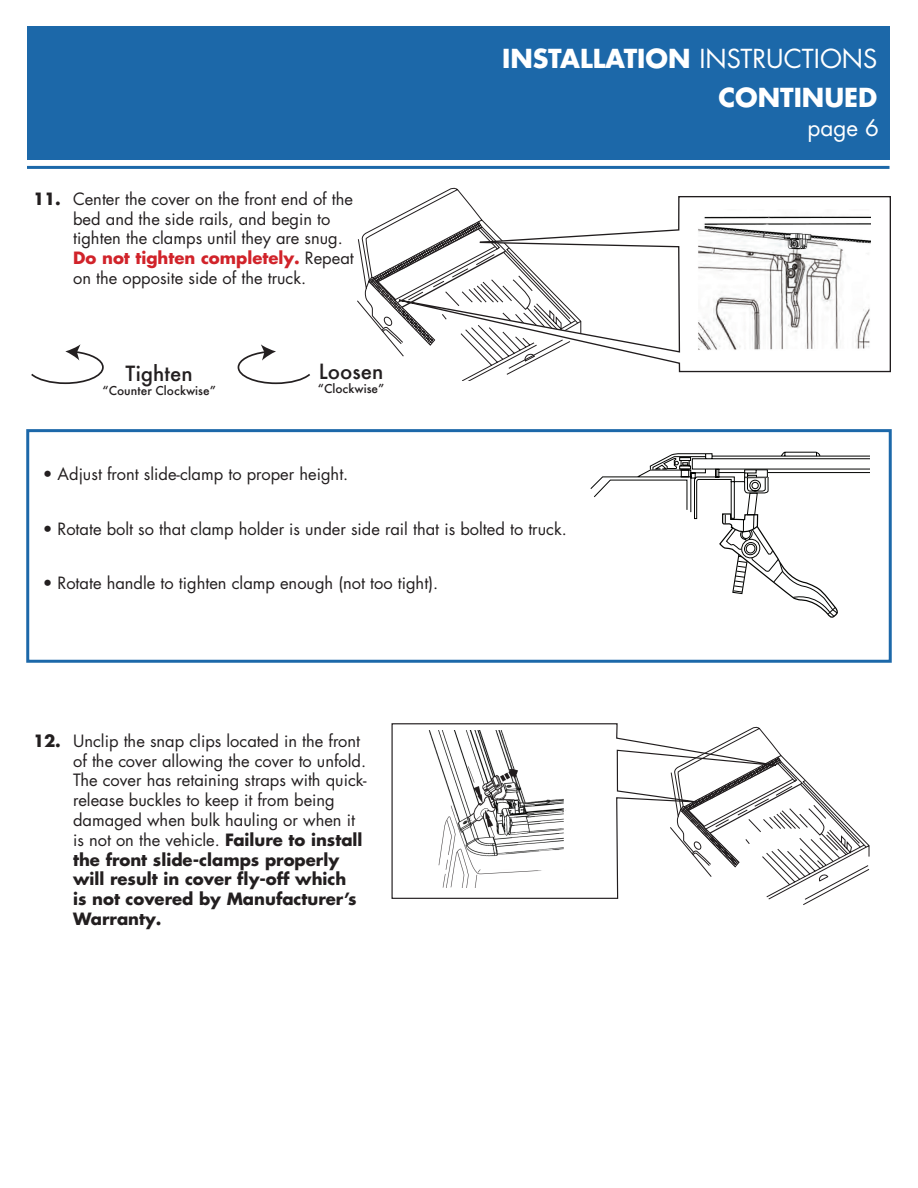
<style>
.page{position:relative;width:918px;height:1188px;background:#fff}
.page>*{position:absolute;margin:0;border:0;box-sizing:border-box;transform-origin:0 0}
.t1{font:700 25.5px "Futura LT Pro";color:#fff}
.t2{font:22.5px "Futura LT Pro";color:#fff}
.t3{font:500 20.55px "Futura";color:#231f20}
.Numbered_Bullets{font:16.5px/19.8px "Futura LT Pro";color:#231f20}
.t4{font:700 16.5px "Futura LT Pro";color:#231f20}
.t5{font:500 12px "Futura";color:#231f20}
.s1{font-weight:400}
.s2{font-weight:700;color:#d1232a}
.s3{font-weight:700}
</style>
<div class="page">
<div style="left:26px;top:429px;width:866px;height:234px;border:3px solid #1c68a9"></div>
<svg style="left:31px;top:344px;width:73px;height:41px"></svg>
<svg style="left:237px;top:344px;width:73px;height:41px"></svg>
<hr style="left:27px;top:166px;width:863px;height:3px;background:#1c68a9">
<svg style="left:357px;top:188px;width:154px;height:192px"></svg>
<svg style="left:397px;top:195px;width:494px;height:178px"></svg>
<img style="left:696px;top:209px;width:175px;height:147px">
<svg style="left:392px;top:723px;width:277px;height:176px"></svg>
<svg style="left:669px;top:726px;width:200px;height:179px"></svg>
<img style="left:424px;top:731px;width:148px;height:156px">
<svg style="left:590px;top:452px;width:279px;height:166px"></svg>
<div style="left:27px;top:26px;width:863px;height:133px;background:#1c68a9"></div>
<p class="t1" style="left:502px;top:39px;width:377px">INSTALLATION <span class="s1">INSTRUCTIONS</span></p>
<p class="t1" style="left:718px;top:78px;width:161px">CONTINUED</p>
<p class="t4" style="left:33px;top:186px;width:29px">11.</p>
<p class="Numbered_Bullets" style="left:73px;top:189px;width:282px">Center the cover on the front end of the bed and the side rails, and begin to tighten the clamps until they are snug.<br><span class="s2">Do not tighten completely.</span> Repeat on the opposite side of the truck.</p>
<p class="t3" style="left:126px;top:359px;width:69px">Tighten</p>
<p class="t5" style="left:103px;top:382px;width:115px">“Counter Clockwise”</p>
<p class="t3" style="left:319px;top:357px;width:66px">Loosen</p>
<p class="t5" style="left:318px;top:381px;width:68px">“Clockwise”</p>
<p class="Numbered_Bullets" style="left:43px;top:464px;width:307px">• Adjust front slide-clamp to proper height.</p>
<p class="Numbered_Bullets" style="left:43px;top:519px;width:526px">• Rotate bolt so that clamp holder is under side rail that is bolted to truck.</p>
<p class="Numbered_Bullets" style="left:43px;top:573px;width:397px">• Rotate handle to tighten clamp enough (not too tight).</p>
<p class="t4" style="left:33px;top:728px;width:29px">12.</p>
<p class="Numbered_Bullets" style="left:73px;top:731px;width:295px">Unclip the snap clips located in the front of the cover allowing the cover to unfold.<br>The cover has retaining straps with quick&shy;release buckles to keep it from being damaged when bulk hauling or when it is not on the vehicle. <span class="s3">Failure to install the front slide-clamps properly will result in cover fly-off which<br>is not covered by Manufacturer’s Warranty.</span></p>
<p class="t2" style="left:808px;top:112px;width:73px">page 6</p>
</div>
